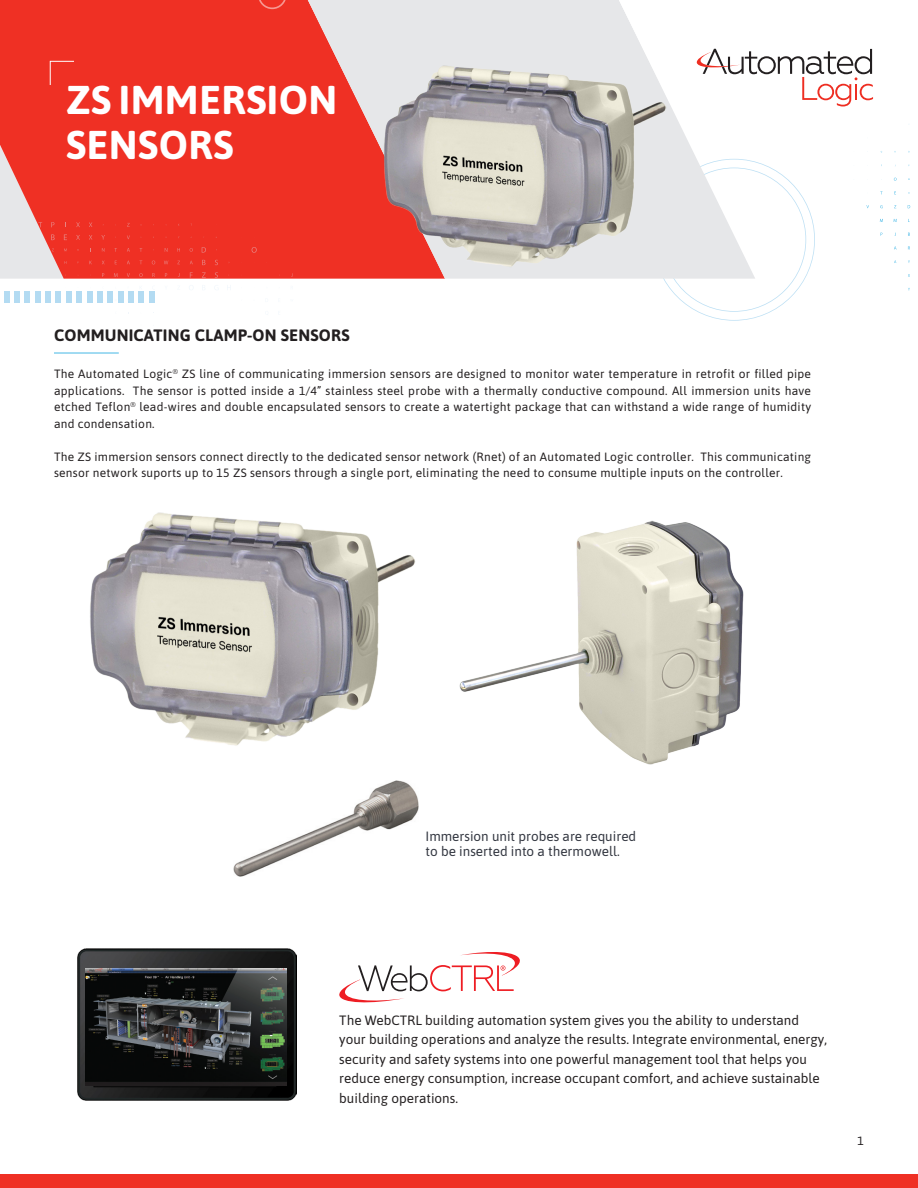
<style>
.page{position:relative;width:918px;height:1188px;background:#fff}
.page>*{position:absolute;margin:0;border:0;box-sizing:border-box;transform-origin:0 0}
.t1{font:700 40.2px/45.2px "Asap";letter-spacing:.01em;color:#fff}
.t2{font:700 16.5px "Asap";letter-spacing:.01em;color:#231f20}
.t3{font:13.5px/19.5px "Asap";color:#231f20}
.category_title{font:13.5px/14.9px "Asap";color:#323640}
.t4{font:12px/16.5px "Asap";letter-spacing:.02em;color:#231f20;text-align:justify}
</style>
<div class="page">
<hr style="left:54px;top:353px;width:65px;height:1px;background:#44b7e5">
<div style="left:0;top:1174px;width:918px;height:14px;background:#ef3024"></div>
<div style="left:149px;top:291px;width:6px;height:12px;background:#b3dbf2"></div>
<div style="left:138px;top:291px;width:6px;height:12px;background:#b3dbf2"></div>
<div style="left:128px;top:291px;width:6px;height:12px;background:#b3dbf2"></div>
<div style="left:118px;top:291px;width:6px;height:12px;background:#b3dbf2"></div>
<div style="left:107px;top:291px;width:6px;height:12px;background:#b3dbf2"></div>
<div style="left:97px;top:291px;width:6px;height:12px;background:#b3dbf2"></div>
<div style="left:87px;top:291px;width:5px;height:12px;background:#b3dbf2"></div>
<div style="left:76px;top:291px;width:6px;height:12px;background:#b3dbf2"></div>
<div style="left:66px;top:291px;width:6px;height:12px;background:#b3dbf2"></div>
<div style="left:56px;top:291px;width:5px;height:12px;background:#b3dbf2"></div>
<div style="left:45px;top:291px;width:6px;height:12px;background:#b3dbf2"></div>
<div style="left:35px;top:291px;width:6px;height:12px;background:#b3dbf2"></div>
<div style="left:24px;top:291px;width:6px;height:12px;background:#b3dbf2"></div>
<div style="left:14px;top:291px;width:6px;height:12px;background:#b3dbf2"></div>
<div style="left:4px;top:291px;width:6px;height:12px;background:#b3dbf2"></div>
<div style="left:0;top:0;width:308px;height:279px;background:#ef3024"></div>
<svg style="left:50px;top:61px;width:25px;height:25px"></svg>
<svg style="left:76px;top:222px;width:4px;height:5px"></svg>
<svg style="left:89px;top:222px;width:3px;height:5px"></svg>
<svg style="left:127px;top:223px;width:3px;height:4px"></svg>
<svg style="left:76px;top:235px;width:4px;height:5px"></svg>
<svg style="left:89px;top:235px;width:3px;height:5px"></svg>
<svg style="left:101px;top:235px;width:4px;height:5px"></svg>
<svg style="left:127px;top:235px;width:3px;height:4px"></svg>
<svg style="left:102px;top:248px;width:3px;height:4px"></svg>
<svg style="left:114px;top:248px;width:3px;height:4px"></svg>
<svg style="left:127px;top:248px;width:3px;height:4px"></svg>
<svg style="left:165px;top:248px;width:3px;height:4px"></svg>
<svg style="left:177px;top:248px;width:3px;height:4px"></svg>
<svg style="left:190px;top:248px;width:3px;height:4px"></svg>
<svg style="left:202px;top:247px;width:4px;height:6px"></svg>
<svg style="left:252px;top:247px;width:5px;height:6px"></svg>
<svg style="left:164px;top:261px;width:4px;height:3px"></svg>
<svg style="left:202px;top:260px;width:4px;height:5px"></svg>
<svg style="left:215px;top:260px;width:3px;height:5px"></svg>
<svg style="left:0;top:145px;width:67px;height:134px;background:#ea8782"></svg>
<svg style="left:114px;top:273px;width:4px;height:4px"></svg>
<svg style="left:127px;top:273px;width:3px;height:4px"></svg>
<svg style="left:139px;top:273px;width:4px;height:4px"></svg>
<svg style="left:152px;top:273px;width:3px;height:4px"></svg>
<svg style="left:190px;top:272px;width:3px;height:6px"></svg>
<svg style="left:202px;top:272px;width:4px;height:6px"></svg>
<svg style="left:215px;top:272px;width:3px;height:6px"></svg>
<svg style="left:663px;top:161px;width:152px;height:160px"></svg>
<svg style="left:308px;top:0;width:447px;height:279px;background:#ebaeab"></svg>
<svg style="left:258px;top:0;width:29px;height:9px"></svg>
<svg style="left:619px;top:0;width:255px;height:144px"></svg>
<svg style="left:339px;top:952px;width:181px;height:50px"></svg>
<img style="left:77px;top:949px;width:220px;height:151px">
<img style="left:86px;top:969px;width:201px;height:116px">
<img style="left:371px;top:58px;width:313px;height:216px">
<img style="left:90px;top:512px;width:325px;height:234px">
<img style="left:459px;top:520px;width:285px;height:245px">
<img style="left:233px;top:780px;width:186px;height:97px">
<p class="t1" style="left:66px;top:75px;width:273px">ZS IMMERSION<br>SENSORS</p>
<p class="t2" style="left:54px;top:324px;width:297px">COMMUNICATING CLAMP-ON SENSORS</p>
<p class="t4" style="left:54px;top:365px;width:759px">The Automated Logic<sup>®</sup> ZS line of communicating immersion sensors are designed to monitor water temperature in retrofit or filled pipe applications. The sensor is potted inside a 1/4” stainless steel probe with a thermally conductive compound. All immersion units have etched Teflon<sup>®</sup> lead-wires and double encapsulated sensors to create a watertight package that can withstand a wide range of humidity and condensation.</p>
<p class="t4" style="left:54px;top:448px;width:759px">The ZS immersion sensors connect directly to the dedicated sensor network (Rnet) of an Automated Logic controller. This communicating sensor network suports up to 15 ZS sensors through a single port, eliminating the need to consume multiple inputs on the controller.</p>
<p class="category_title" style="left:426px;top:828px;width:212px">Immersion unit probes are required to be inserted into a thermowell.</p>
<p class="t3" style="left:339px;top:1010px;width:489px">The WebCTRL building automation system gives you the ability to understand your building operations and analyze the results. Integrate environmental, energy, security and safety systems into one powerful management tool that helps you reduce energy consumption, increase occupant comfort, and achieve sustainable building operations.</p>
<p class="t4" style="left:858px;top:1132px;width:8px">1</p>
</div>
